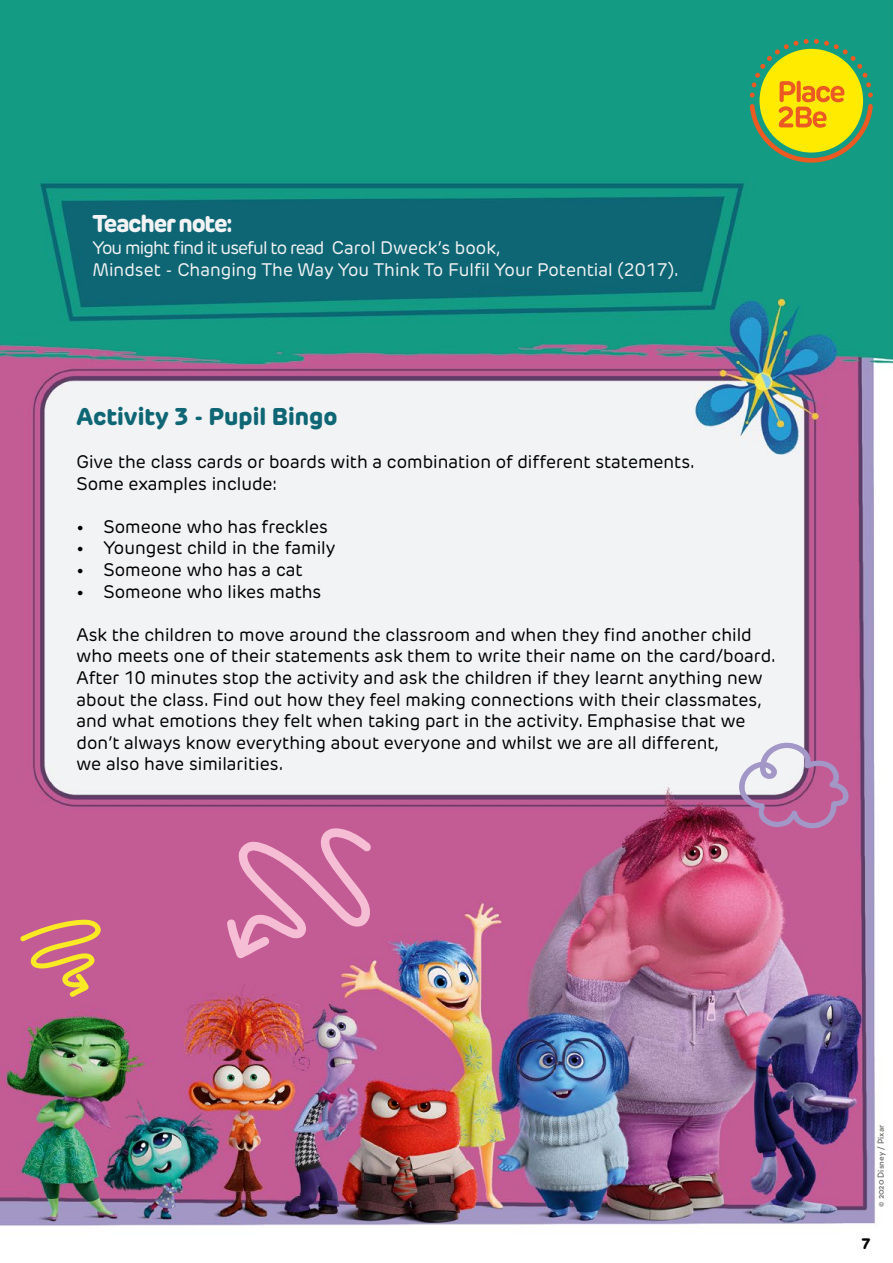
<style>
.page{position:relative;width:893px;height:1263px;background:#fff}
.page>*{position:absolute;margin:0;border:0;box-sizing:border-box;transform-origin:0 0}
.t1{font:800 24px "New Rubrik";color:#0f6674}
.t2{font:800 24px "New Rubrik";letter-spacing:-.05em;color:#f2f3f4}
.t3{font:18px/21.6px "New Rubrik";color:#000}
.t4{font:18px/21.6px "New Rubrik";color:#f2f3f4}
.t5{font:800 15px "New Rubrik";color:#000}
.t6{font:600 9px "Neutraface Text";color:#6f6f6e}
</style>
<div class="page">
<img style="left:0;top:0;width:893px;height:1226px">
<svg style="left:738px;top:740px;width:112px;height:89px"></svg>
<svg style="left:20px;top:920px;width:81px;height:77px;background:#d07f77"></svg>
<svg style="left:227px;top:827px;width:147px;height:131px;background:#cf73a3"></svg>
<svg style="left:750px;top:39px;width:123px;height:124px;background:#a4b636"></svg>
<h1 class="t2" style="left:92px;top:208px;width:141px">Teacher note:</h1>
<p class="t4" style="left:92px;top:237px;width:588px">You might find it useful to read Carol Dweck’s book,<br>Mindset - Changing The Way You Think To Fulfil Your Potential (2017).</p>
<h1 class="t1" style="left:77px;top:401px;width:263px">Activity 3 - Pupil Bingo</h1>
<p class="t3" style="left:77px;top:451px;width:620px">Give the class cards or boards with a combination of different statements.<br>Some examples include:</p>
<p class="t3" style="left:77px;top:516px;width:253px">• Someone who has freckles</p>
<p class="t3" style="left:77px;top:537px;width:260px">• Youngest child in the family</p>
<p class="t3" style="left:77px;top:559px;width:228px">• Someone who has a cat</p>
<p class="t3" style="left:77px;top:580px;width:246px">• Someone who likes maths</p>
<p class="t3" style="left:77px;top:624px;width:701px">Ask the children to move around the classroom and when they find another child who meets one of their statements ask them to write their name on the card/board.<br>After 10 minutes stop the activity and ask the children if they learnt anything new about the class. Find out how they feel making connections with their classmates, and what emotions they felt when taking part in the activity. Emphasise that we don’t always know everything about everyone and whilst we are all different,<br>we also have similarities.</p>
<p class="t6" style="left:875px;top:1207px;width:83px;rotate:-90deg">© 2020 Disney / Pixar</p>
<p class="t5" style="left:861px;top:1234px;width:11px">7</p>
</div>
